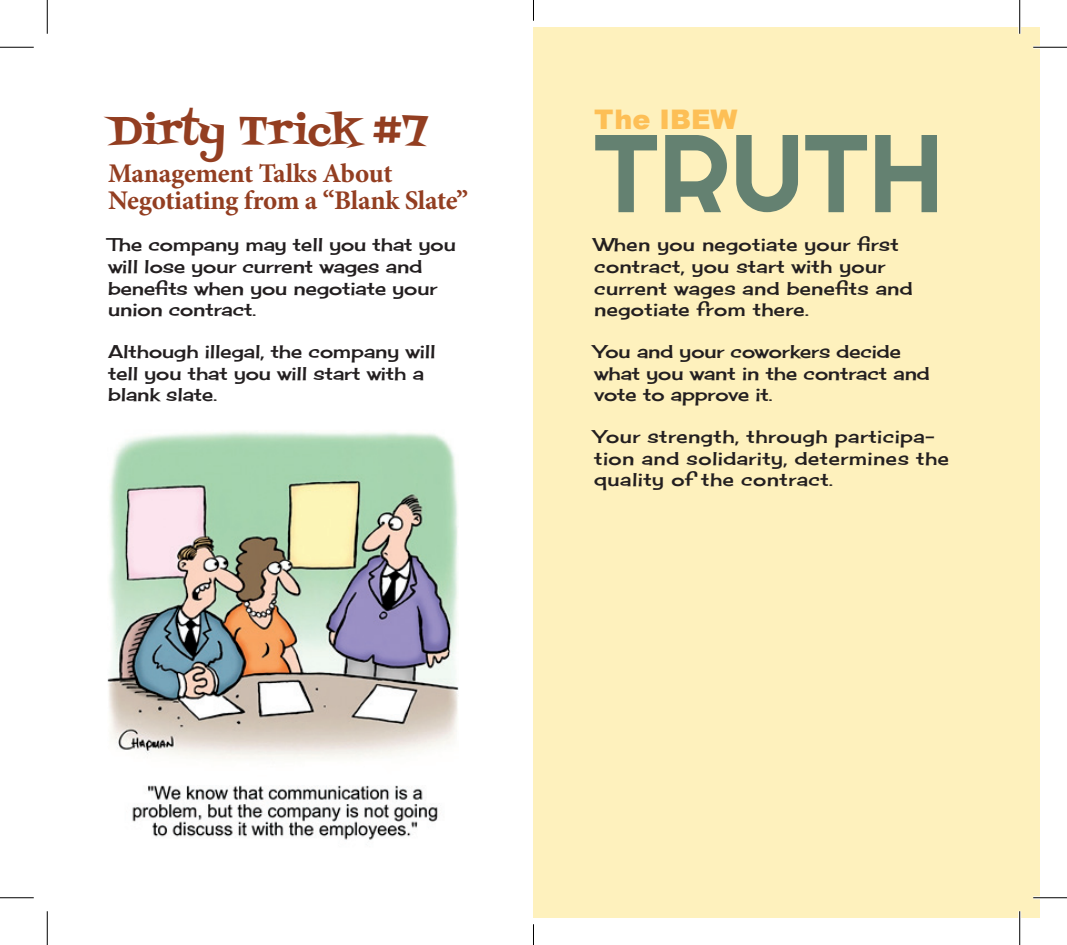
<style>
.page{position:relative;width:1067px;height:945px;background:#fff}
.page>*{position:absolute;margin:0;border:0;box-sizing:border-box;transform-origin:0 0}
.t1{font:110.25px "Righteous";color:#648171}
.t2{font:40.5px "Fontdiner Swanky";letter-spacing:-.005em;color:#933e21}
.t3{font:700 27px/27px "Minion Pro";letter-spacing:-.015em;color:#933e21}
.t4{font:900 27px "Arial";color:#fdbf56}
.t5{font:18px/21.6px "Cherry Cream Soda";color:#231f20}
.t6{font:18px/21.6px "Cherry Cream Soda";letter-spacing:.02em;color:#231f20}
.t7{font:18px/21.6px "Cherry Cream Soda";letter-spacing:.03em;color:#231f20}
</style>
<div class="page">
<div style="left:533px;top:27px;width:507px;height:891px;background:#fef1bd"></div>
<img style="left:107px;top:431px;width:352px;height:409px">
<hr style="left:1033px;top:46px;width:33px;height:3px;background:#fff">
<hr style="left:1033px;top:896px;width:33px;height:3px;background:#fff">
<hr style="left:1018px;top:0;width:3px;height:34px;background:#fff">
<hr style="left:1018px;top:911px;width:3px;height:34px;background:#fff">
<hr style="left:0;top:47px;width:34px;height:1px;background:#000">
<hr style="left:1033px;top:47px;width:33px;height:1px;background:#000">
<hr style="left:0;top:897px;width:34px;height:1px;background:#000">
<hr style="left:1033px;top:897px;width:33px;height:1px;background:#000">
<hr style="left:47px;top:0;width:1px;height:34px;background:#000">
<hr style="left:47px;top:911px;width:1px;height:34px;background:#000">
<hr style="left:1019px;top:0;width:1px;height:34px;background:#000">
<hr style="left:1019px;top:911px;width:1px;height:34px;background:#000">
<svg style="left:533px;top:0;width:1px;height:20px"></svg>
<svg style="left:533px;top:925px;width:1px;height:20px"></svg>
<h2 class="t2" style="left:108px;top:103px;width:320px">Dirty Trick #7</h2>
<h3 class="t3" style="left:108px;top:159px;width:361px">Management Talks About<br>Negotiating from a “Blank Slate”</h3>
<p class="t5" style="left:108px;top:234px;width:349px">The company may tell you that you will lose your current wages and benefits when you negotiate your union contract.</p>
<p class="t5" style="left:108px;top:341px;width:329px">Although illegal, the company will tell you that you will start with a blank slate.</p>
<h3 class="t4" style="left:594px;top:100px;width:145px">The IBEW</h3>
<h1 class="t1" style="left:594px;top:104px;width:351px">truth</h1>
<p class="t6" style="left:594px;top:234px;width:320px">When you negotiate your first contract, you start with your current wages and benefits and negotiate from there.</p>
<p class="t5" style="left:594px;top:341px;width:337px">You and your coworkers decide what you want in the contract and vote to approve it.</p>
<p class="t7" style="left:594px;top:426px;width:356px">Your strength, through participa&shy;tion and solidarity, determines the quality of the contract.</p>
</div>
